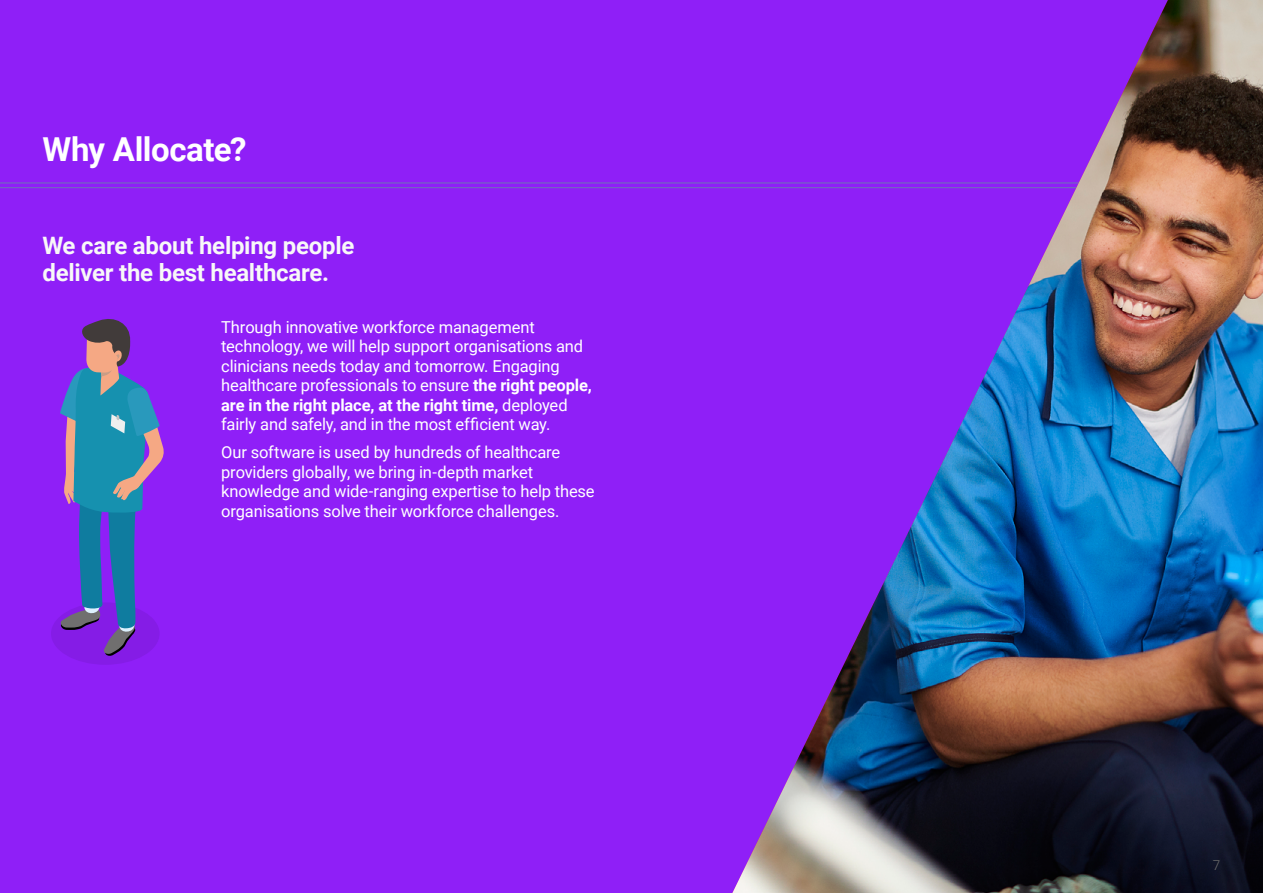
<style>
.page{position:relative;width:1263px;height:893px;background:#8f1ff7}
.page>*{position:absolute;margin:0;border:0;box-sizing:border-box;transform-origin:0 0}
.t1{font:700 33px "Roboto";letter-spacing:-.015em;color:#fff}
.t2{font:700 24px/27px "Roboto";letter-spacing:-.01em;color:#f8f8f8}
.t3{font:16.5px/19.5px "Roboto";letter-spacing:-.01em;color:#fff}
.t4{font:300 13.5px "Roboto";color:#706f6f}
.s1{font-weight:700}
</style>
<div class="page">
<hr style="left:0;top:183px;width:1263px;height:1px;background:#6e74b6">
<hr style="left:0;top:187px;width:1263px;height:1px;background:#6e74b6">
<img style="left:732px;top:0;width:531px;height:893px">
<div style="left:51px;top:602px;width:109px;height:63px;background:#851ce6;border-radius:50%"></div>
<svg style="left:60px;top:319px;width:104px;height:337px"></svg>
<h1 class="t1" style="left:43px;top:126px;width:206px">Why Allocate?</h1>
<h2 class="t2" style="left:43px;top:231px;width:313px">We care about helping people deliver the best healthcare.</h2>
<p class="t3" style="left:221px;top:316px;width:372px">Through innovative workforce management technology, we will help support organisations and clinicians needs today and tomorrow. Engaging healthcare professionals to ensure <span class="s1">the right people, are in the right place, at the right time,</span> deployed fairly and safely, and in the most efficient way.</p>
<p class="t3" style="left:221px;top:442px;width:375px">Our software is used by hundreds of healthcare providers globally, we bring in-depth market knowledge and wide-ranging expertise to help these organisations solve their workforce challenges.</p>
<p class="t4" style="left:1213px;top:856px;width:9px">7</p>
</div>
